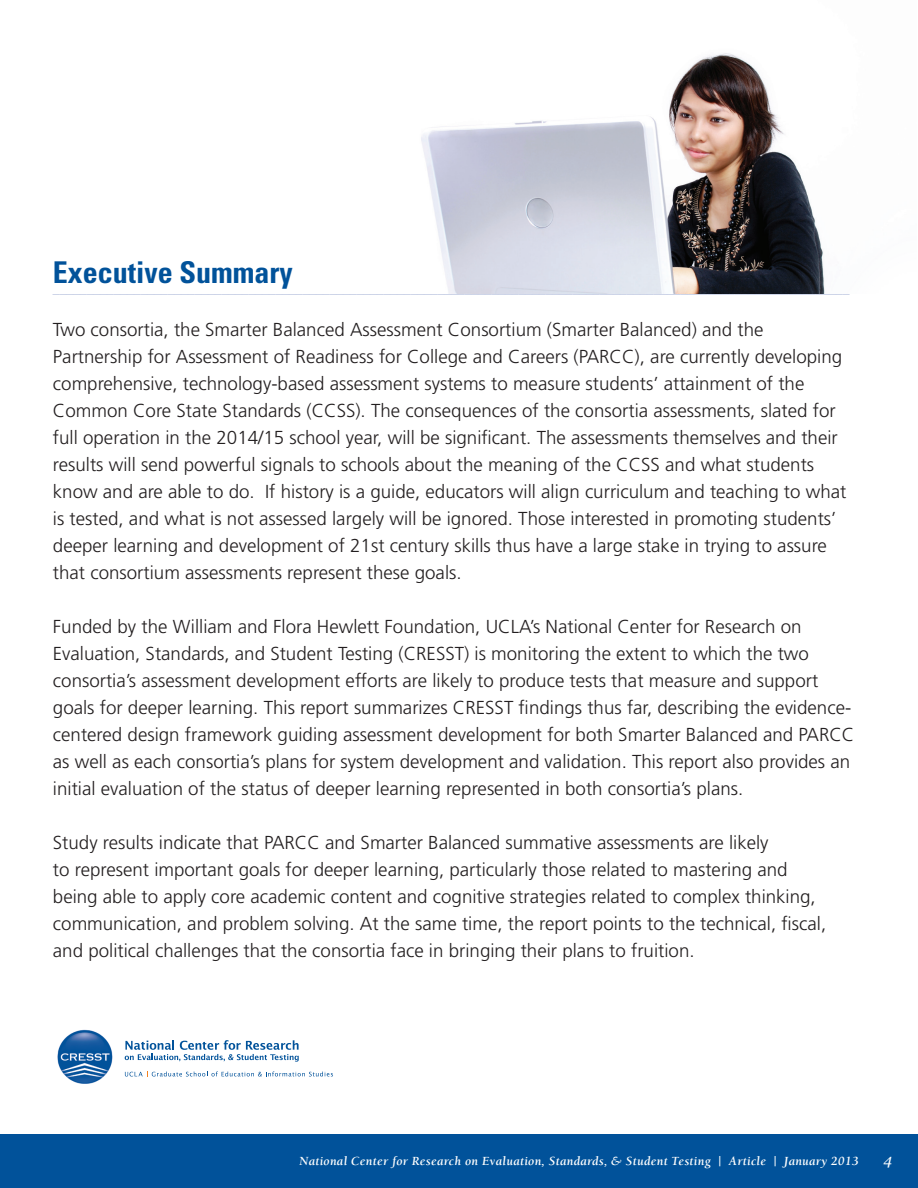
<style>
.page{position:relative;width:918px;height:1188px;background:#fff}
.page>*{position:absolute;margin:0;border:0;box-sizing:border-box;transform-origin:0 0}
.t1{font:700 condensed 30px "Univers";color:#01529a}
.t2{font:300 18.75px/27px "Frutiger LT Std";color:#231f20}
.t3{font:italic 15px "Georgia";color:#fff}
.t4{font:13.5px "Times New Roman";color:#b5bfdd}
.t5{font:italic 700 12.75px "Berkeley";letter-spacing:.025em;color:#fff}
</style>
<div class="page">
<div style="left:0;top:1134px;width:918px;height:54px;background:#01529a"></div>
<img style="left:421px;top:53px;width:404px;height:241px">
<svg style="left:125px;top:1040px;width:174px;height:22px"></svg>
<svg style="left:125px;top:1071px;width:208px;height:6px"></svg>
<img style="left:57px;top:1029px;width:56px;height:55px">
<h1 class="t1" style="left:53px;top:254px;width:241px">Executive Summary</h1>
<p class="t4" style="left:53px;top:279px;width:798px">______________________________________________________________________________________________________________________</p>
<p class="t2" style="left:53px;top:316px;width:795px">Two consortia, the Smarter Balanced Assessment Consortium (Smarter Balanced) and the Partnership for Assessment of Readiness for College and Careers (PARCC), are currently developing comprehensive, technology-based assessment systems to measure students’ attainment of the Common Core State Standards (CCSS). The consequences of the consortia assessments, slated for full operation in the 2014/15 school year, will be significant. The assessments themselves and their results will send powerful signals to schools about the meaning of the CCSS and what students know and are able to do. If history is a guide, educators will align curriculum and teaching to what is tested, and what is not assessed largely will be ignored. Those interested in promoting students’ deeper learning and development of 21st century skills thus have a large stake in trying to assure that consortium assessments represent these goals.</p>
<p class="t2" style="left:53px;top:613px;width:803px">Funded by the William and Flora Hewlett Foundation, UCLA’s National Center for Research on Evaluation, Standards, and Student Testing (CRESST) is monitoring the extent to which the two consortia’s assessment development efforts are likely to produce tests that measure and support goals for deeper learning. This report summarizes CRESST findings thus far, describing the evidence&shy;centered design framework guiding assessment development for both Smarter Balanced and PARCC as well as each consortia’s plans for system development and validation. This report also provides an initial evaluation of the status of deeper learning represented in both consortia’s plans.</p>
<p class="t2" style="left:53px;top:829px;width:775px">Study results indicate that PARCC and Smarter Balanced summative assessments are likely<br>to represent important goals for deeper learning, particularly those related to mastering and being able to apply core academic content and cognitive strategies related to complex thinking, communication, and problem solving. At the same time, the report points to the technical, fiscal, and political challenges that the consortia face in bringing their plans to fruition.</p>
<p class="t5" style="left:299px;top:1154px;width:561px">National Center for Research on Evaluation, Standards, &amp; Student Testing | Article | January 2013</p>
<p class="t3" style="left:883px;top:1151px;width:10px">4</p>
</div>
